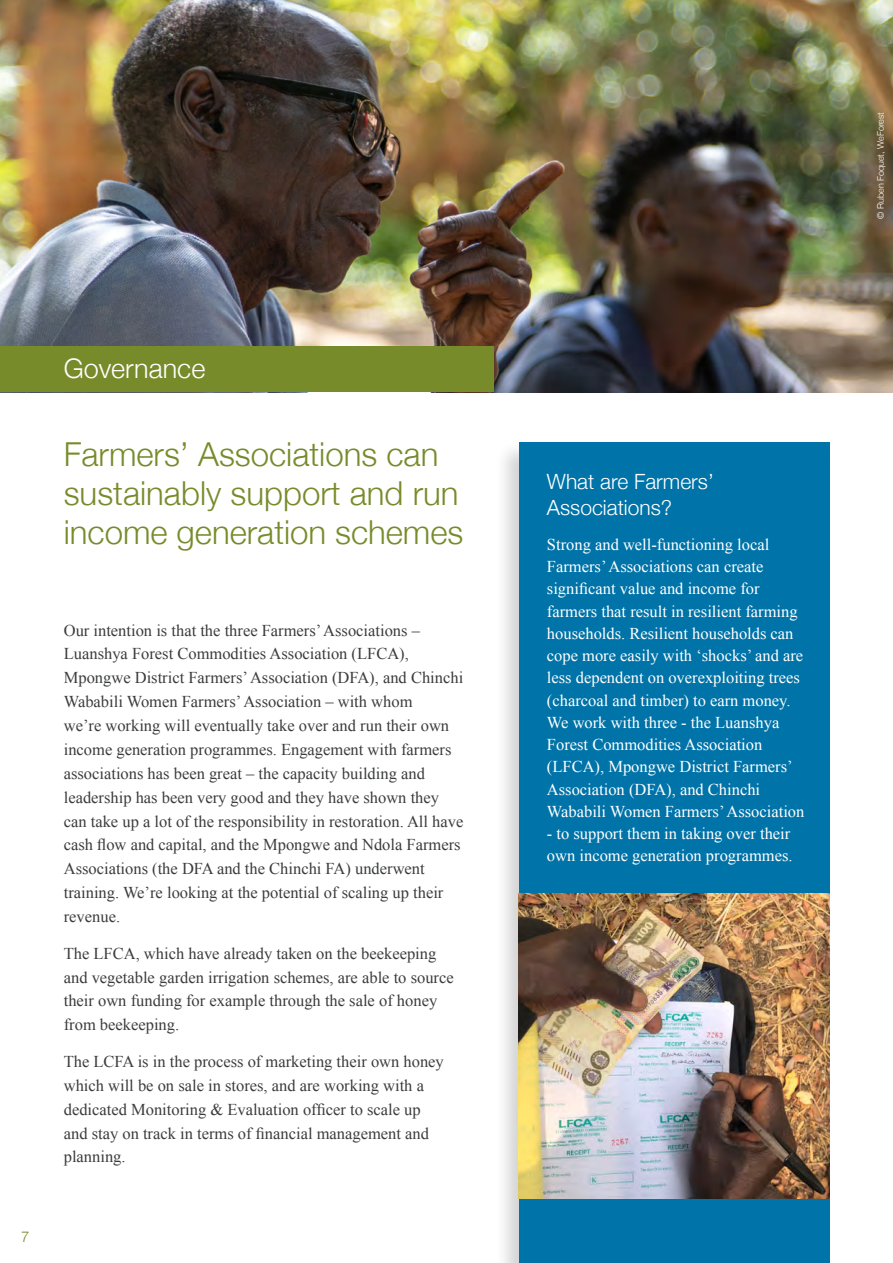
<style>
.page{position:relative;width:893px;height:1263px;background:#fff}
.page>*{position:absolute;margin:0;border:0;box-sizing:border-box;transform-origin:0 0}
.intro_white{font:300 33px/39px "Helvetica Neue";color:#788b2b}
.location_title{font:300 27px "Helvetica Neue";color:#fff}
.intro_white-2{font:300 21px/25.2px "Helvetica Neue";color:#fff}
.body_black{font:16.5px/23.9px "Times New Roman";color:#3b3c3c}
.body_white{font:16.5px/22.2px "Times New Roman";color:#fff}
.t1{font:300 15px "Helvetica Neue";color:#788b2b}
.photo_credit{font:300 9px "Helvetica Neue";color:#fff}
</style>
<div class="page">
<img style="left:0;top:0;width:893px;height:392px">
<div style="left:0;top:347px;width:493px;height:45px;background:#788b2b"></div>
<div style="left:495px;top:439px;width:339px;height:824px;background:#231f20;opacity:.2"></div>
<div style="left:519px;top:442px;width:310px;height:821px;background:#0073a8"></div>
<img style="left:519px;top:894px;width:310px;height:304px">
<p class="t1" style="left:21px;top:1224px;width:10px">7</p>
<p class="location_title" style="left:64px;top:347px;width:143px">Governance</p>
<p class="intro_white" style="left:64px;top:432px;width:401px">Farmers’ Associations can sustainably support and run income generation schemes</p>
<p class="body_black" style="left:64px;top:618px;width:401px">Our intention is that the three Farmers’ Associations – Luanshya Forest Commodities Association (LFCA), Mpongwe District Farmers’ Association (DFA), and Chinchi Wababili Women Farmers’ Association – with whom<br>we’re working will eventually take over and run their own income generation programmes. Engagement with farmers associations has been great – the capacity building and leadership has been very good and they have shown they can take up a lot of the responsibility in restoration. All have cash flow and capital, and the Mpongwe and Ndola Farmers Associations (the DFA and the Chinchi FA) underwent training. We’re looking at the potential of scaling up their revenue.</p>
<p class="body_black" style="left:64px;top:941px;width:391px">The LFCA, which have already taken on the beekeeping and vegetable garden irrigation schemes, are able to source their own funding for example through the sale of honey from beekeeping.</p>
<p class="body_black" style="left:64px;top:1049px;width:382px">The LCFA is in the process of marketing their own honey which will be on sale in stores, and are working with a dedicated Monitoring &amp; Evaluation officer to scale up and stay on track in terms of financial management and planning.</p>
<p class="photo_credit" style="left:873px;top:219px;width:108px;rotate:-90deg">© Ruben Foquet, WeForest</p>
<p class="intro_white-2" style="left:547px;top:468px;width:168px">What are Farmers’<br>Associations?</p>
<p class="body_white" style="left:547px;top:533px;width:259px">Strong and well-functioning local Farmers’ Associations can create significant value and income for farmers that result in resilient farming households. Resilient households can cope more easily with ‘shocks’ and are less dependent on overexploiting trees (charcoal and timber) to earn money.<br>We work with three - the Luanshya Forest Commodities Association (LFCA), Mpongwe District Farmers’ Association (DFA), and Chinchi Wababili Women Farmers’ Association</p>
<p class="body_white" style="left:547px;top:822px;width:247px">- to support them in taking over their own income generation programmes.</p>
</div>
